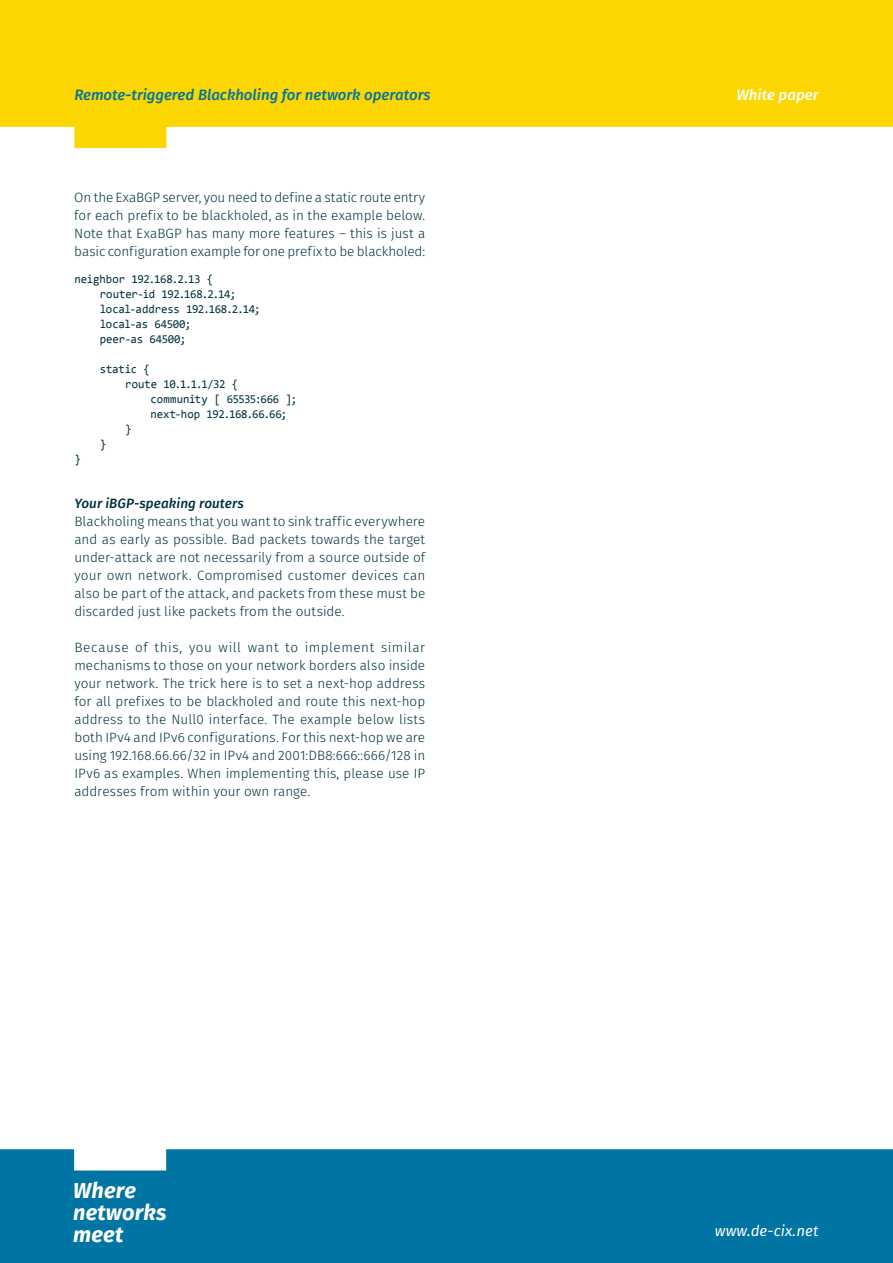
<style>
.page{position:relative;width:893px;height:1263px;background:#fff}
.page>*{position:absolute;margin:0;border:0;box-sizing:border-box;transform-origin:0 0}
.t1{font:italic 700 21.75px/21.8px "Fira Sans";letter-spacing:.01em;color:#fff}
.t2{font:italic 500 15px "Fira Sans";color:#0074a2}
.t3{font:italic 15px "Fira Sans";letter-spacing:.01em;color:#fff}
.t4{font:italic 500 15px "Fira Sans";color:#fff}
.t5{font:300 13.5px/18px "Fira Sans";color:#003140;text-align:justify}
.t6{font:italic 500 13.5px "Fira Sans";letter-spacing:.005em;color:#003140}
.t7{font:12px/15px "Consolas";letter-spacing:-.015em;color:#003140}
</style>
<div class="page">
<div style="left:0;top:1149px;width:893px;height:114px;background:#0074a2"></div>
<svg style="left:0;top:0;width:893px;height:148px;background:#fcdb20"></svg>
<p class="t2" style="left:74px;top:84px;width:358px">Remote-triggered Blackholing for network operators</p>
<p class="t4" style="left:736px;top:84px;width:84px">White paper</p>
<p class="t5" style="left:74px;top:189px;width:352px">On the ExaBGP server, you need to define a static route entry for each prefix to be blackholed, as in the example below.<br>Note that ExaBGP has many more features – this is just a basic configuration example for one prefix to be blackholed:</p>
<p class="t7" style="left:100px;top:271px;width:162px;text-indent:-25px">neighbor 192.168.2.13 { router-id 192.168.2.14; local-address 192.168.2.14; local-as 64500;<br>peer-as 64500;</p>
<p class="t7" style="left:100px;top:361px;width:52px">static {</p>
<p class="t7" style="left:125px;top:376px;width:114px">route 10.1.1.1/32 {</p>
<p class="t7" style="left:151px;top:391px;width:148px">community [ 65535:666 ];</p>
<p class="t7" style="left:151px;top:406px;width:138px">next-hop 192.168.66.66;</p>
<p class="t7" style="left:125px;top:421px;width:8px">}</p>
<p class="t7" style="left:100px;top:436px;width:8px">}</p>
<p class="t7" style="left:74px;top:451px;width:8px">}</p>
<p class="t6" style="left:74px;top:494px;width:171px">Your iBGP-speaking routers</p>
<p class="t5" style="left:74px;top:513px;width:352px">Blackholing means that you want to sink traffic everywhere and as early as possible. Bad packets towards the target under-attack are not necessarily from a source outside of your own network. Compromised customer devices can also be part of the attack, and packets from these must be discarded just like packets from the outside.</p>
<p class="t5" style="left:74px;top:639px;width:352px">Because of this, you will want to implement similar mechanisms to those on your network borders also inside your network. The trick here is to set a next-hop address for all prefixes to be blackholed and route this next-hop address to the Null0 interface. The example below lists both IPv4 and IPv6 configurations. For this next-hop we are using 192.168.66.66/32 in IPv4 and 2001:DB8:666::666/128 in IPv6 as examples. When implementing this, please use IP addresses from within your own range.</p>
<h1 class="t1" style="left:73px;top:1181px;width:95px">Where networks meet</h1>
<p class="t3" style="left:715px;top:1220px;width:105px">www.de-cix.net</p>
</div>
